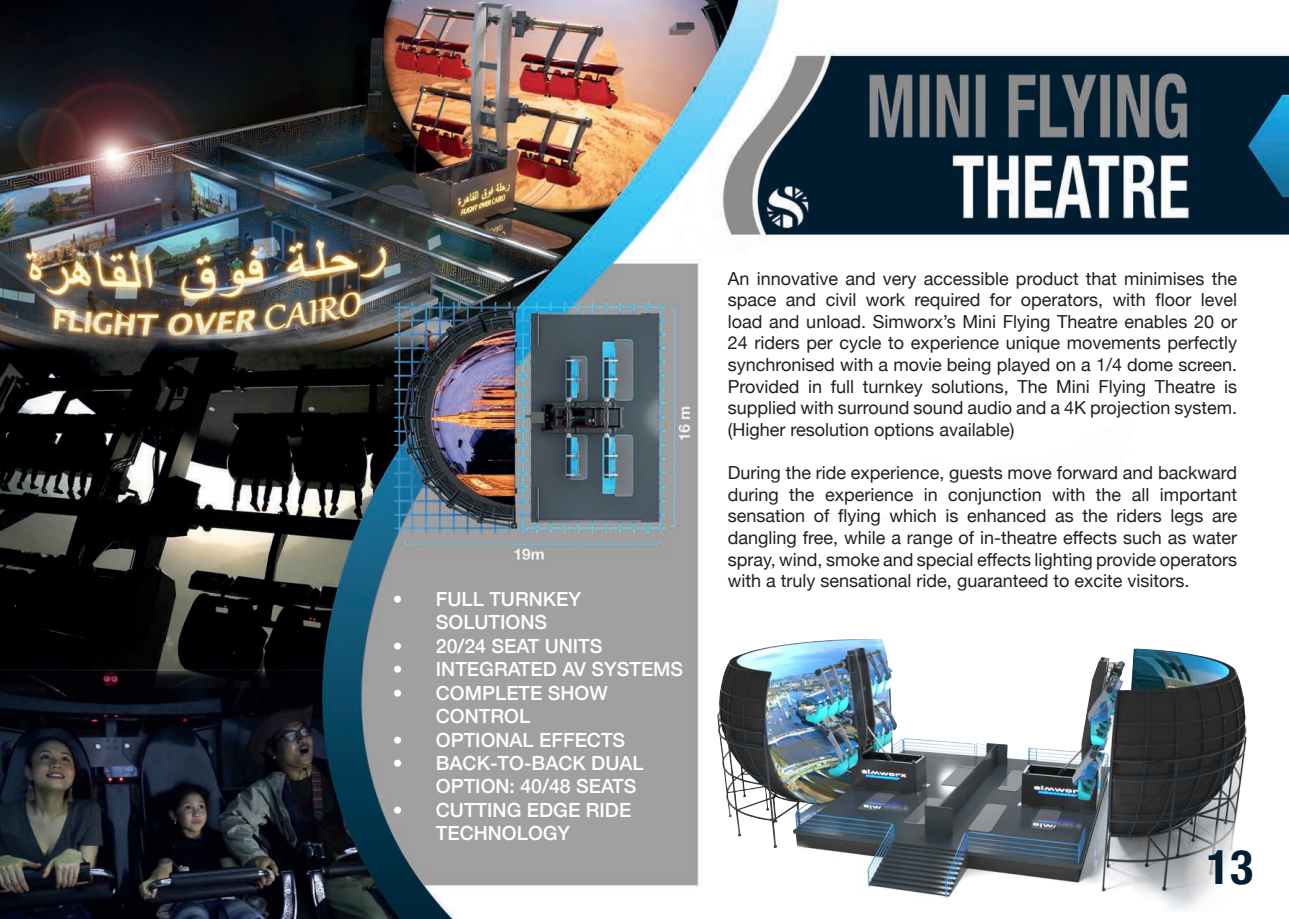
<style>
.page{position:relative;width:1289px;height:919px;background:#fff}
.page>*{position:absolute;margin:0;border:0;box-sizing:border-box;transform-origin:0 0}
.t1{font:700 condensed 48px "Helvetica Neue";color:#001e30}
.t2{font:500 19.5px/23.4px "Helvetica Neue";color:#fff}
.t3{font:18px/21.6px "Helvetica Neue";color:#231f20;text-align:justify}
</style>
<div class="page">
<img style="left:0;top:0;width:1288px;height:918px">
<img style="left:697px;top:620px;width:548px;height:291px">
<svg style="left:1184px;top:817px;width:104px;height:101px"></svg>
<p class="t2" style="left:393px;top:587px;width:190px;text-align:center">• FULL TURNKEY<br>SOLUTIONS</p>
<p class="t2" style="left:393px;top:633px;width:211px">• 20/24 SEAT UNITS</p>
<p class="t2" style="left:393px;top:657px;width:292px">• INTEGRATED AV SYSTEMS</p>
<p class="t2" style="left:436px;top:680px;width:173px;text-indent:-43px">• COMPLETE SHOW<br>CONTROL</p>
<p class="t2" style="left:393px;top:727px;width:234px">• OPTIONAL EFFECTS</p>
<p class="t2" style="left:436px;top:750px;width:209px;text-indent:-43px">• BACK-TO-BACK DUAL<br>OPTION: 40/48 SEATS</p>
<p class="t2" style="left:436px;top:797px;width:197px;text-indent:-43px">• CUTTING EDGE RIDE<br>TECHNOLOGY</p>
<p class="t3" style="left:728px;top:267px;width:510px">An innovative and very accessible product that minimises the space and civil work required for operators, with floor level load and unload. Simworx’s Mini Flying Theatre enables 20 or 24 riders per cycle to experience unique movements perfectly synchronised with a movie being played on a 1/4 dome screen.<br>Provided in full turnkey solutions, The Mini Flying Theatre is supplied with surround sound audio and a 4K projection system. (Higher resolution options available)</p>
<p class="t3" style="left:728px;top:461px;width:511px">During the ride experience, guests move forward and backward during the experience in conjunction with the all important sensation of flying which is enhanced as the riders legs are dangling free, while a range of in-theatre effects such as water spray, wind, smoke and special effects lighting provide operators with a truly sensational ride, guaranteed to excite visitors.</p>
<h1 class="t1" style="left:1206px;top:837px;width:48px">13</h1>
</div>
